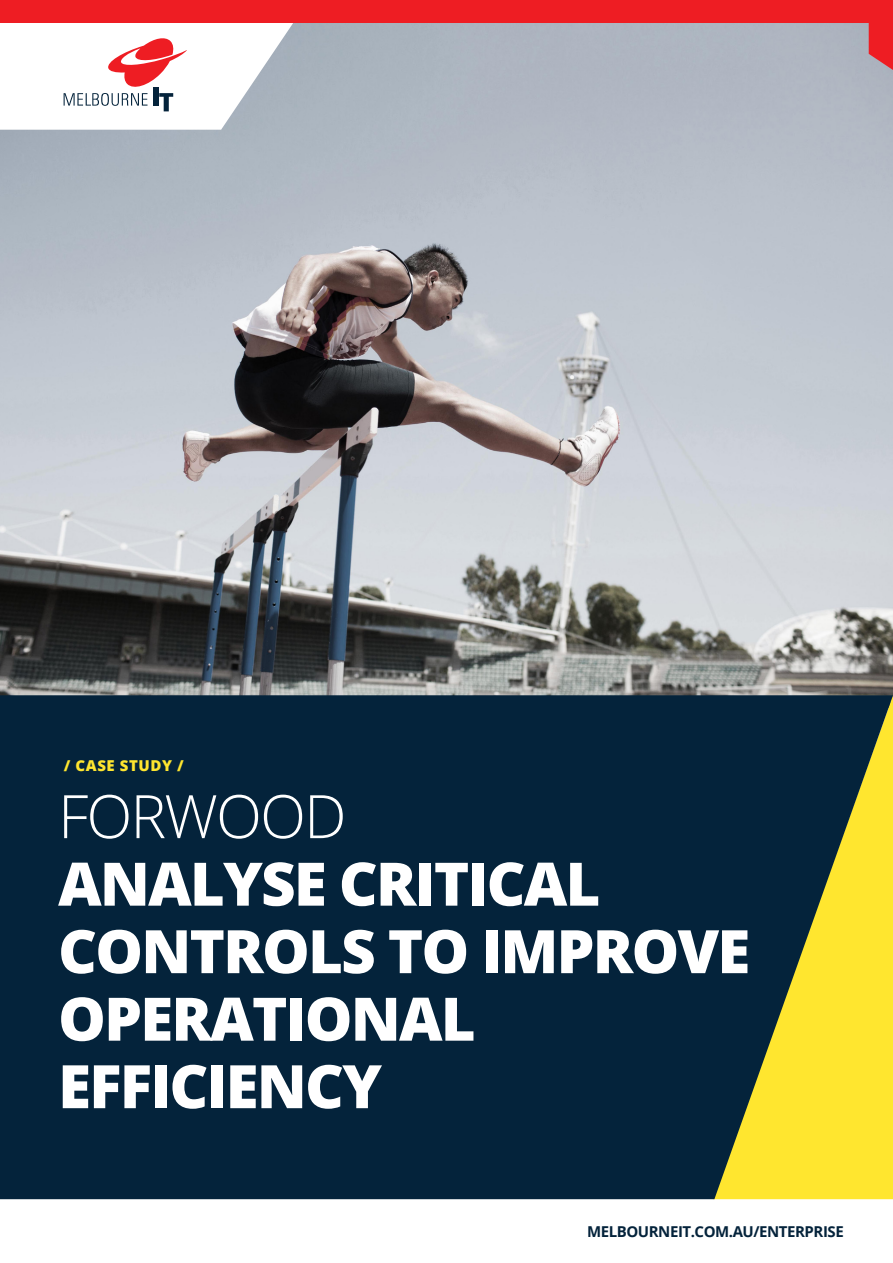
<style>
.page{position:relative;width:893px;height:1263px;background:#fff}
.page>*{position:absolute;margin:0;border:0;box-sizing:border-box;transform-origin:0 0}
.t1{font:800 60px/67.5px "Open Sans";letter-spacing:-.03em;color:#fff}
.t2{font:300 60px "Open Sans";letter-spacing:-.03em;color:#fff}
.t3{font:700 15px "Open Sans";letter-spacing:-.03em;color:#04233b}
.t4{font:800 15px "Open Sans";letter-spacing:.04em;color:#ffe62f}
</style>
<div class="page">
<img style="left:0;top:22px;width:893px;height:673px">
<div style="left:0;top:0;width:893px;height:22px;background:#ee1d23"></div>
<svg style="left:869px;top:22px;width:24px;height:48px"></svg>
<svg style="left:0;top:22px;width:309px;height:108px"></svg>
<svg style="left:0;top:695px;width:893px;height:504px;background:#1d3639"></svg>
<p class="t4" style="left:64px;top:754px;width:122px">/ CASE STUDY /</p>
<p class="t2" style="left:58px;top:775px;width:290px">FORWOOD</p>
<p class="t1" style="left:58px;top:847px;width:694px">ANALYSE CRITICAL<br>CONTROLS TO IMPROVE<br>OPERATIONAL<br>EFFICIENCY</p>
<p class="t3" style="left:587px;top:1221px;width:258px">MELBOURNEIT.COM.AU/ENTERPRISE</p>
</div>
